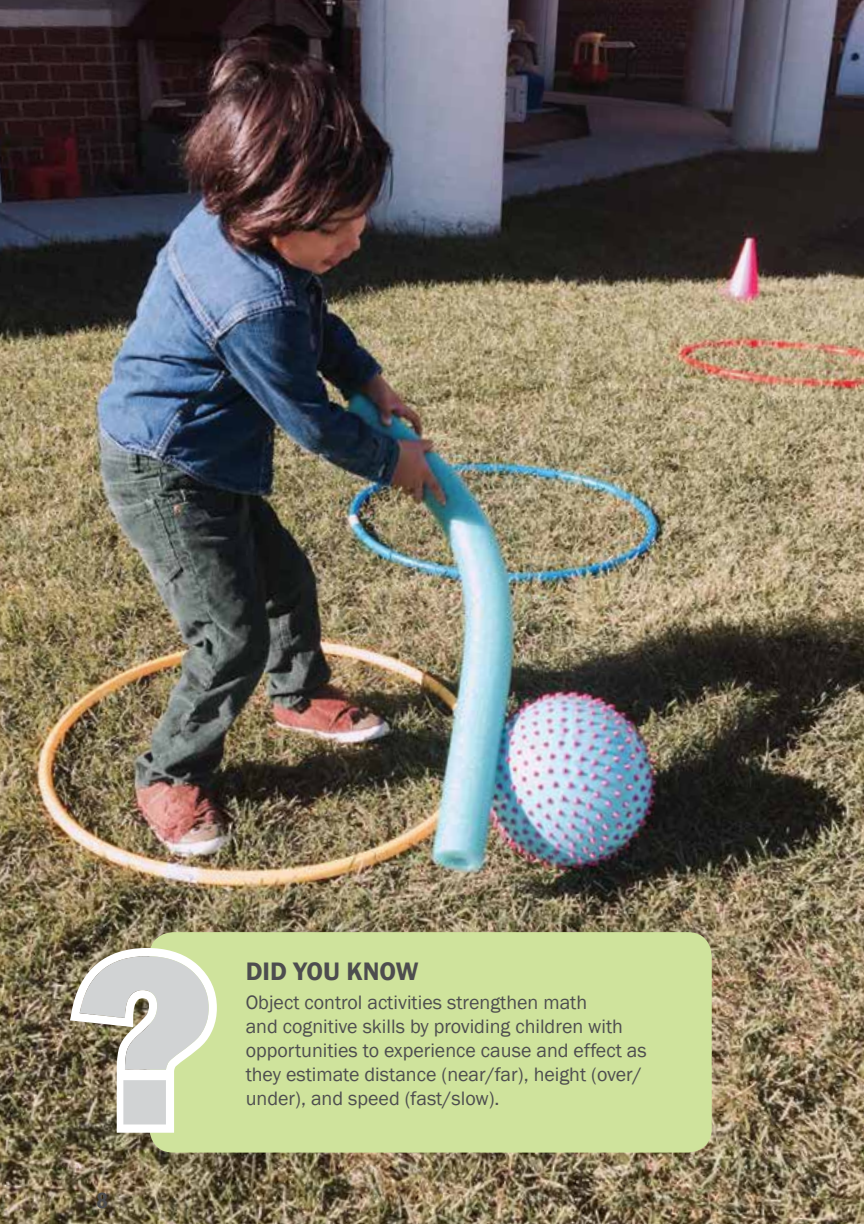
<style>
.page{position:relative;width:864px;height:1224px;background:#fff}
.page>*{position:absolute;margin:0;border:0;box-sizing:border-box;transform-origin:0 0}
.t1{font:600 26px "Franklin Gothic";color:#4d4d4f}
.t2{font:700 22px "Gill Sans";color:#4d4d4f}
.t3{font:20px/24px "Franklin Gothic";color:#4d4d4f}
</style>
<div class="page">
<img style="left:0;top:0;width:864px;height:1224px">
<div style="left:149px;top:932px;width:563px;height:221px;background:#cfe39c;border-radius:24px"></div>
<svg style="left:70px;top:948px;width:147px;height:185px"></svg>
<p class="t2" style="left:96px;top:1187px;width:14px">8</p>
<h1 class="t1" style="left:246px;top:956px;width:174px">DID YOU KNOW</h1>
<p class="t3" style="left:246px;top:990px;width:403px">Object control activities strengthen math<br>and cognitive skills by providing children with opportunities to experience cause and effect as they estimate distance (near/far), height (over/ under), and speed (fast/slow).</p>
</div>
